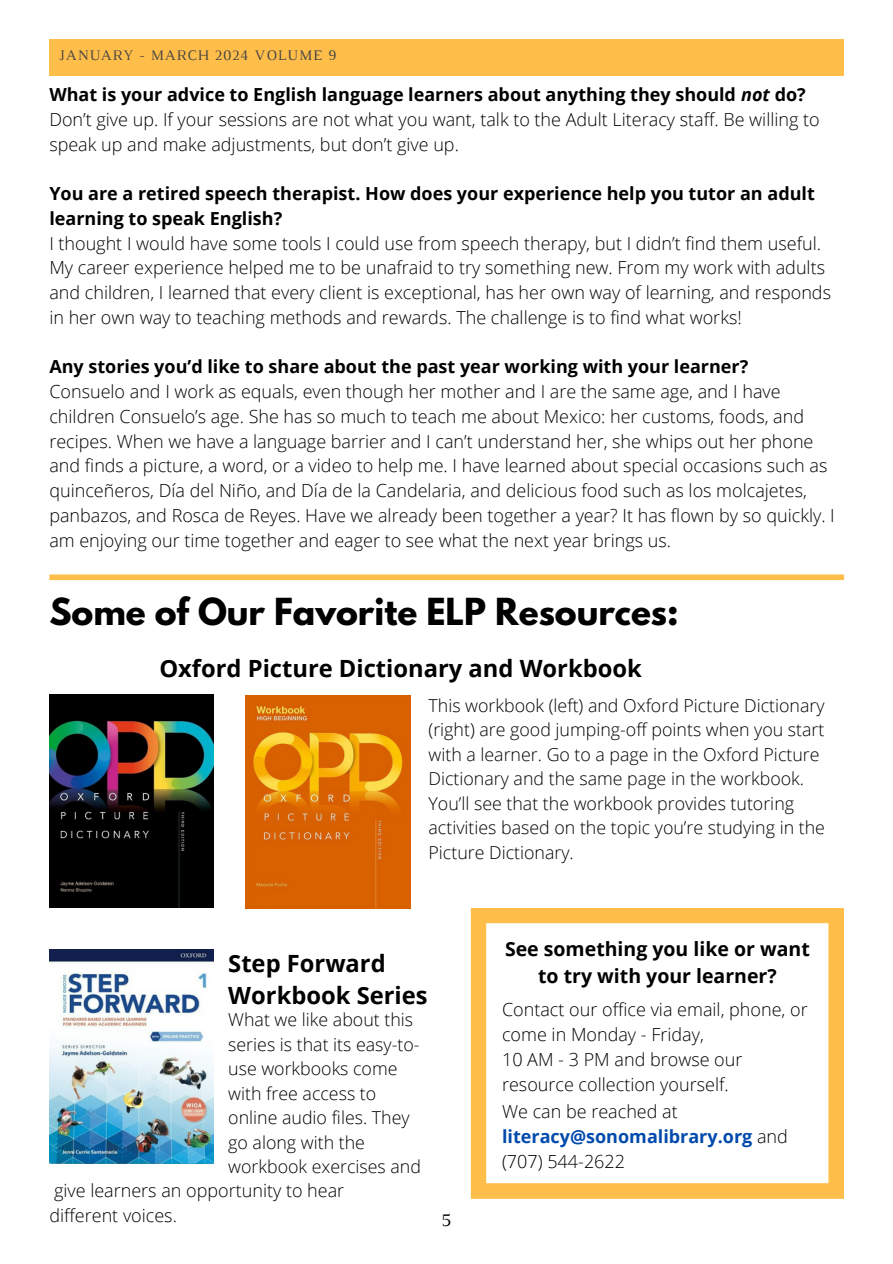
<style>
.page{position:relative;width:893px;height:1264px;background:#fff}
.page>*{position:absolute;margin:0;border:0;box-sizing:border-box;transform-origin:0 0}
.t1{font:700 33px "League Spartan";color:#000}
.t2{font:700 23.7px/32.7px "Open Sans";color:#000}
.t3{font:700 19.5px/27px "Open Sans";color:#000;text-align:center}
.t4{font:300 18px/24.8px "Open Sans";color:#000}
.t5{font:700 18px/24.8px "Open Sans";color:#000}
.t6{font:700 18px/25.2px "Open Sans";color:#004aad}
.t7{font:18px "Luthier";color:#000}
.t8{font:300 17.85px/24.5px "Open Sans";color:#000}
.t9{font:14.85px "Luthier";letter-spacing:.06em;color:#464544}
.s1{font-style:italic}
.s2{font-weight:300;color:#000}
</style>
<div class="page">
<img style="left:49px;top:949px;width:165px;height:214px">
<img style="left:246px;top:696px;width:164px;height:212px">
<div style="left:49px;top:39px;width:795px;height:36px;background:#ffbd4a"></div>
<svg style="left:471px;top:908px;width:373px;height:290px"></svg>
<div style="left:49px;top:574px;width:795px;height:6px;background:#ffbd4a"></div>
<img style="left:49px;top:694px;width:165px;height:213px">
<p class="t9" style="left:59px;top:50px;width:279px">JANUARY - MARCH 2024 VOLUME 9</p>
<p class="t5" style="left:49px;top:82px;width:758px">What is your advice to English language learners about anything they should <span class="s1">not</span> do?</p>
<p class="t4" style="left:49px;top:106px;width:771px">Don’t give up. If your sessions are not what you want, talk to the Adult Literacy staff. Be willing to speak up and make adjustments, but don’t give up.</p>
<p class="t5" style="left:49px;top:181px;width:767px">You are a retired speech therapist. How does your experience help you tutor an adult learning to speak English?</p>
<p class="t4" style="left:49px;top:230px;width:783px">I thought I would have some tools I could use from speech therapy, but I didn’t find them useful.<br>My career experience helped me to be unafraid to try something new. From my work with adults and children, I learned that every client is exceptional, has her own way of learning, and responds in her own way to teaching methods and rewards. The challenge is to find what works!</p>
<p class="t5" style="left:49px;top:354px;width:700px">Any stories you’d like to share about the past year working with your learner?</p>
<p class="t4" style="left:49px;top:379px;width:786px">Consuelo and I work as equals, even though her mother and I are the same age, and I have children Consuelo’s age. She has so much to teach me about Mexico: her customs, foods, and recipes. When we have a language barrier and I can’t understand her, she whips out her phone and finds a picture, a word, or a video to help me. I have learned about special occasions such as quinceñeros, Día del Niño, and Día de la Candelaria, and delicious food such as los molcajetes, panbazos, and Rosca de Reyes. Have we already been together a year? It has flown by so quickly. I am enjoying our time together and eager to see what the next year brings us.</p>
<p class="t1" style="left:49px;top:595px;width:631px">Some of Our Favorite ELP Resources:</p>
<p class="t2" style="left:159px;top:651px;width:484px">Oxford Picture Dictionary and Workbook</p>
<p class="t8" style="left:428px;top:692px;width:398px">This workbook (left) and Oxford Picture Dictionary (right) are good jumping-off points when you start with a learner. Go to a page in the Oxford Picture Dictionary and the same page in the workbook.<br>You’ll see that the workbook provides tutoring activities based on the topic you’re studying in the Picture Dictionary.</p>
<p class="t2" style="left:228px;top:946px;width:201px">Step Forward<br>Workbook Series</p>
<p class="t8" style="left:228px;top:1007px;width:194px">What we like about this series is that its easy-to&shy;use workbooks come with free access to online audio files. They go along with the workbook exercises and</p>
<p class="t4" style="left:49px;top:1177px;width:296px">give learners an opportunity to hear different voices.</p>
<p class="t7" style="left:441px;top:1213px;width:12px">5</p>
<p class="t3" style="left:505px;top:934px;width:306px">See something you like or want to try with your learner?</p>
<p class="t4" style="left:502px;top:995px;width:307px;line-height:25.2px">Contact our office via email, phone, or come in Monday - Friday,</p>
<p class="t4" style="left:502px;top:1046px;width:242px;line-height:25.2px">10 AM - 3 PM and browse our resource collection yourself.</p>
<p class="t6" style="left:502px;top:1098px;width:287px"><span class="s2">We can be reached at </span>literacy@sonomalibrary.org <span class="s2">and</span></p>
<p class="t4" style="left:502px;top:1148px;width:124px">(707) 544-2622</p>
</div>
